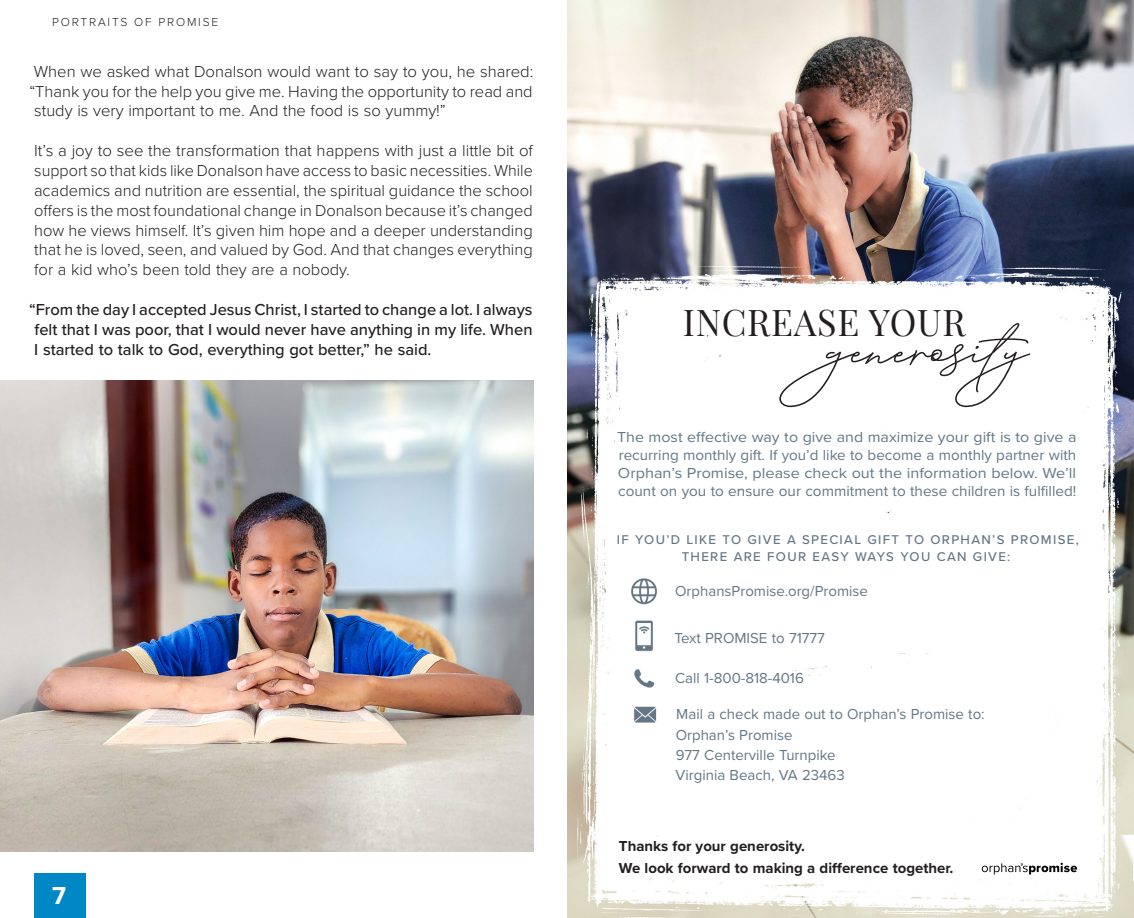
<style>
.page{position:relative;width:1134px;height:918px;background:#fff}
.page>*{position:absolute;margin:0;border:0;box-sizing:border-box;transform-origin:0 0}
.body_copy{font:700 96px "Absolute Beauty Script";color:#231f20}
.body_copy-2{font:36px "Playfair Display";letter-spacing:.02em;color:#231f20}
.body_copy-3{font:700 25.5px "Proxima Nova";color:#fff}
.body_copy-4{font:300 16.5px/19.8px "Proxima Nova";color:#231f20;text-align:justify}
.body_copy-5{font:500 16.5px/19.8px "Proxima Nova";color:#231f20;text-align:justify}
.body_copy-6{font:15px/18px "Proxima Nova";color:#647786;text-align:justify;scale:1.06 1}
.body_copy-7{font:15px "Proxima Nova";color:#647786}
.body_copy-8{font:700 15px "Proxima Nova";color:#231f20}
.t1{font:500 13.2px "Proxima Nova";letter-spacing:.1em;color:#647786}
.t2{font:12.9px "Proxima Nova";color:#050504}
.t3{font:300 12px "Proxima Nova";letter-spacing:.15em;color:#231f20}
</style>
<div class="page">
<img style="left:567px;top:0;width:567px;height:918px">
<img style="left:0;top:380px;width:533px;height:471px">
<div style="left:34px;top:874px;width:51px;height:44px;background:#0088c6"></div>
<svg style="left:982px;top:863px;width:95px;height:11px"></svg>
<p class="t3" style="left:52px;top:13px;width:168px">PORTRAITS OF PROMISE</p>
<p class="body_copy-4" style="left:29px;top:60px;width:506px">When we asked what Donalson would want to say to you, he shared: “Thank you for the help you give me. Having the opportunity to read and study is very important to me. And the food is so yummy!”</p>
<p class="body_copy-4" style="left:34px;top:140px;width:501px">It’s a joy to see the transformation that happens with just a little bit of support so that kids like Donalson have access to basic necessities. While academics and nutrition are essential, the spiritual guidance the school offers is the most foundational change in Donalson because it’s changed how he views himself. It’s given him hope and a deeper understanding that he is loved, seen, and valued by God. And that changes everything for a kid who’s been told they are a nobody.</p>
<p class="body_copy-5" style="left:34px;top:299px;width:500px;text-indent:-5px">“From the day I accepted Jesus Christ, I started to change a lot. I always felt that I was poor, that I would never have anything in my life. When I started to talk to God, everything got better,” he said.</p>
<p class="body_copy-3" style="left:52px;top:877px;width:15px">7</p>
<p class="body_copy-2" style="left:683px;top:295px;width:284px">INCREASE YOUR</p>
<p class="body_copy" style="left:827px;top:304px;width:255px">generosity</p>
<p class="body_copy-6" style="left:617px;top:427px;width:435px">The most effective way to give and maximize your gift is to give a recurring monthly gift. If you’d like to become a monthly partner with Orphan’s Promise, please check out the information below. We’ll count on you to ensure our commitment to these children is fulfilled!</p>
<p class="t1" style="left:617px;top:530px;width:464px">IF YOU’D LIKE TO GIVE A SPECIAL GIFT TO ORPHAN’S PROMISE,</p>
<p class="t1" style="left:682px;top:547px;width:330px">THERE ARE FOUR EASY WAYS YOU CAN GIVE:</p>
<p class="body_copy-7" style="left:675px;top:580px;width:194px">OrphansPromise.org/Promise</p>
<p class="body_copy-7" style="left:674px;top:626px;width:152px">Text PROMISE to 71777</p>
<p class="body_copy-7" style="left:675px;top:667px;width:130px">Call 1-800-818-4016</p>
<p class="body_copy-7" style="left:676px;top:703px;width:310px">Mail a check made out to Orphan’s Promise to:</p>
<p class="body_copy-7" style="left:676px;top:723px;width:118px">Orphan’s Promise</p>
<p class="body_copy-7" style="left:676px;top:744px;width:161px">977 Centerville Turnpike</p>
<p class="body_copy-7" style="left:676px;top:764px;width:171px">Virginia Beach, VA 23463</p>
<p class="body_copy-8" style="left:619px;top:835px;width:188px">Thanks for your generosity.</p>
<p class="body_copy-8" style="left:619px;top:856px;width:336px">We look forward to making a difference together.</p>
<p class="t2" style="left:1020px;top:858px;width:4px">’</p>
</div>
